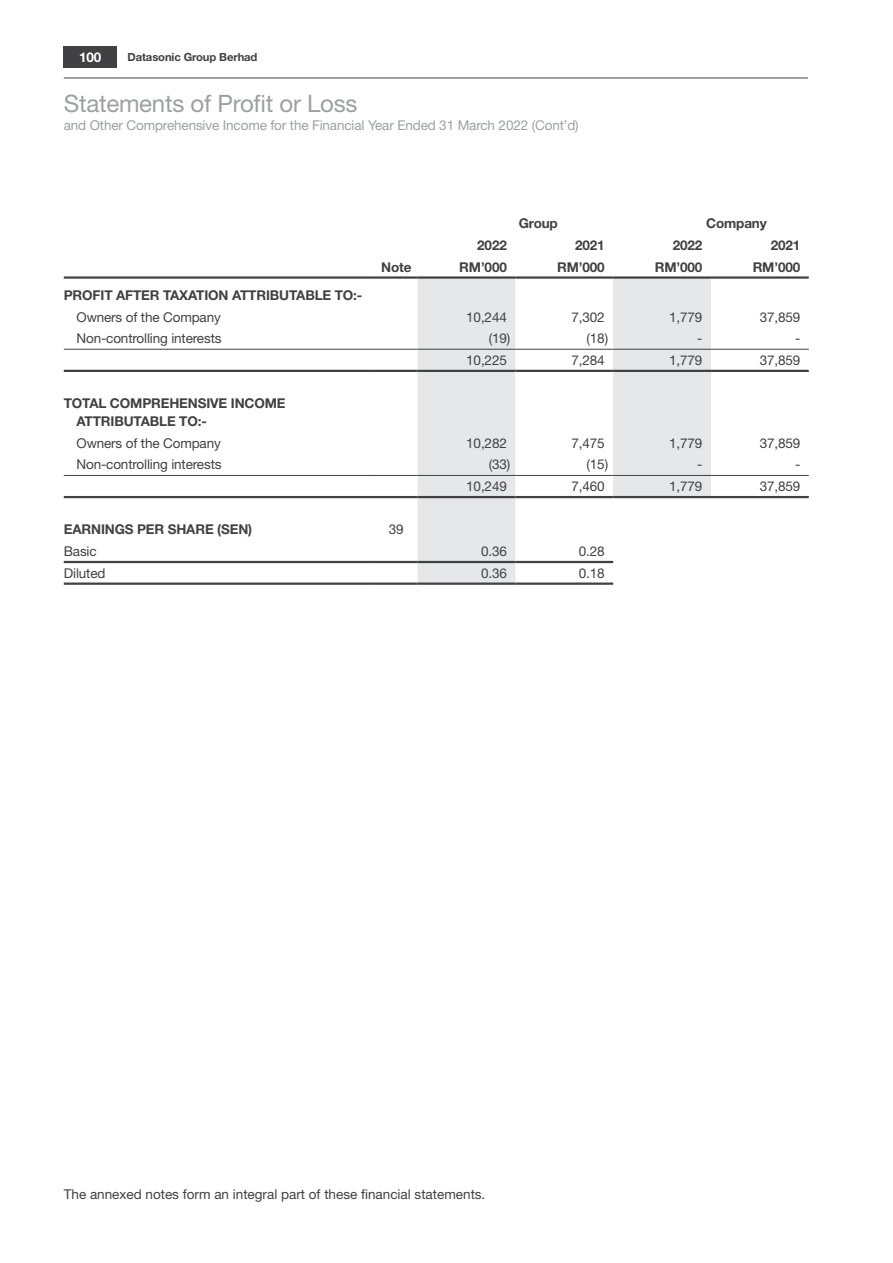
<style>
.page{position:relative;width:893px;height:1263px;background:#fff}
.page>*{position:absolute;margin:0;border:0;box-sizing:border-box;transform-origin:0 0}
.t1{font:24px "Helvetica Neue LT Std";letter-spacing:-.01em;color:#9d9fa2}
.t2{font:13.5px "Helvetica Neue LT Std";letter-spacing:-.01em;color:#414042}
.t3{font:700 13.5px/18px "Helvetica Neue LT Std";letter-spacing:-.01em;color:#414042}
.t4{font:13.5px "Helvetica Neue LT Std";letter-spacing:-.01em;color:#9d9fa2}
.t5{font:700 13.5px "Helvetica Neue LT Std";color:#fff}
.t6{font:700 11.25px "Helvetica Neue LT Std";letter-spacing:-.01em;color:#414042}
</style>
<div class="page">
<hr style="left:64px;top:78px;width:744px;height:1px;background:#414042">
<div style="left:64px;top:47px;width:53px;height:21px;background:#414042"></div>
<svg style="left:418px;top:279px;width:293px;height:305px;fill:#e6e7e8"></svg>
<hr style="left:64px;top:276px;width:311px;height:3px;background:#414042">
<hr style="left:375px;top:276px;width:43px;height:3px;background:#414042">
<hr style="left:418px;top:276px;width:97px;height:3px;background:#414042">
<hr style="left:515px;top:276px;width:98px;height:3px;background:#414042">
<hr style="left:613px;top:276px;width:98px;height:3px;background:#414042">
<hr style="left:711px;top:276px;width:98px;height:3px;background:#414042">
<hr style="left:64px;top:349px;width:311px;height:1px;background:#414042">
<hr style="left:375px;top:349px;width:43px;height:1px;background:#414042">
<hr style="left:418px;top:349px;width:97px;height:1px;background:#414042">
<hr style="left:515px;top:349px;width:98px;height:1px;background:#414042">
<hr style="left:613px;top:349px;width:98px;height:1px;background:#414042">
<hr style="left:711px;top:349px;width:98px;height:1px;background:#414042">
<hr style="left:64px;top:370px;width:311px;height:2px;background:#414042">
<hr style="left:375px;top:370px;width:43px;height:2px;background:#414042">
<hr style="left:418px;top:370px;width:97px;height:2px;background:#414042">
<hr style="left:515px;top:370px;width:98px;height:2px;background:#414042">
<hr style="left:613px;top:370px;width:98px;height:2px;background:#414042">
<hr style="left:711px;top:370px;width:98px;height:2px;background:#414042">
<hr style="left:64px;top:475px;width:311px;height:1px;background:#414042">
<hr style="left:375px;top:475px;width:43px;height:1px;background:#414042">
<hr style="left:418px;top:475px;width:97px;height:1px;background:#414042">
<hr style="left:515px;top:475px;width:98px;height:1px;background:#414042">
<hr style="left:613px;top:475px;width:98px;height:1px;background:#414042">
<hr style="left:711px;top:475px;width:98px;height:1px;background:#414042">
<hr style="left:64px;top:496px;width:311px;height:2px;background:#414042">
<hr style="left:375px;top:496px;width:43px;height:2px;background:#414042">
<hr style="left:418px;top:496px;width:97px;height:2px;background:#414042">
<hr style="left:515px;top:496px;width:98px;height:2px;background:#414042">
<hr style="left:613px;top:496px;width:98px;height:2px;background:#414042">
<hr style="left:711px;top:496px;width:98px;height:2px;background:#414042">
<hr style="left:64px;top:561px;width:311px;height:2px;background:#414042">
<hr style="left:375px;top:561px;width:43px;height:2px;background:#414042">
<hr style="left:418px;top:561px;width:97px;height:2px;background:#414042">
<hr style="left:515px;top:561px;width:98px;height:2px;background:#414042">
<hr style="left:64px;top:582px;width:311px;height:3px;background:#414042">
<hr style="left:375px;top:582px;width:43px;height:3px;background:#414042">
<hr style="left:418px;top:582px;width:97px;height:3px;background:#414042">
<hr style="left:515px;top:582px;width:98px;height:3px;background:#414042">
<p class="t5" style="left:79px;top:49px;width:24px">100</p>
<p class="t6" style="left:128px;top:50px;width:131px">Datasonic Group Berhad</p>
<h1 class="t1" style="left:64px;top:89px;width:295px">Statements of Profit or Loss</h1>
<p class="t4" style="left:64px;top:117px;width:516px">and Other Comprehensive Income for the Financial Year Ended 31 March 2022 (Cont’d)</p>
<p class="t3" style="left:519px;top:214px;width:41px">Group</p>
<p class="t3" style="left:706px;top:214px;width:62px">Company</p>
<p class="t3" style="left:477px;top:236px;width:31px">2022</p>
<p class="t3" style="left:575px;top:236px;width:31px">2021</p>
<p class="t3" style="left:673px;top:236px;width:31px">2022</p>
<p class="t3" style="left:771px;top:236px;width:31px">2021</p>
<p class="t3" style="left:381px;top:257px;width:32px">Note</p>
<p class="t3" style="left:459px;top:257px;width:49px">RM’000</p>
<p class="t3" style="left:557px;top:257px;width:49px">RM’000</p>
<p class="t3" style="left:655px;top:257px;width:49px">RM’000</p>
<p class="t3" style="left:753px;top:257px;width:49px">RM’000</p>
<p class="t3" style="left:64px;top:286px;width:300px">PROFIT AFTER TAXATION ATTRIBUTABLE TO:-</p>
<p class="t2" style="left:77px;top:309px;width:146px">Owners of the Company</p>
<p class="t2" style="left:466px;top:309px;width:42px">10,244</p>
<p class="t2" style="left:571px;top:309px;width:35px">7,302</p>
<p class="t2" style="left:669px;top:309px;width:35px">1,779</p>
<p class="t2" style="left:760px;top:309px;width:42px">37,859</p>
<p class="t2" style="left:77px;top:330px;width:147px">Non-controlling interests</p>
<p class="t2" style="left:489px;top:330px;width:23px">(19)</p>
<p class="t2" style="left:587px;top:330px;width:23px">(18)</p>
<p class="t2" style="left:697px;top:330px;width:7px">-</p>
<p class="t2" style="left:795px;top:330px;width:7px">-</p>
<p class="t2" style="left:466px;top:352px;width:42px">10,225</p>
<p class="t2" style="left:571px;top:352px;width:35px">7,284</p>
<p class="t2" style="left:669px;top:352px;width:35px">1,779</p>
<p class="t2" style="left:760px;top:352px;width:42px">37,859</p>
<p class="t3" style="left:77px;top:394px;width:211px;text-indent:-13px">TOTAL COMPREHENSIVE INCOME<br>ATTRIBUTABLE TO:-</p>
<p class="t2" style="left:77px;top:435px;width:146px">Owners of the Company</p>
<p class="t2" style="left:466px;top:435px;width:42px">10,282</p>
<p class="t2" style="left:571px;top:435px;width:35px">7,475</p>
<p class="t2" style="left:669px;top:435px;width:35px">1,779</p>
<p class="t2" style="left:760px;top:435px;width:42px">37,859</p>
<p class="t2" style="left:77px;top:457px;width:147px">Non-controlling interests</p>
<p class="t2" style="left:489px;top:457px;width:23px">(33)</p>
<p class="t2" style="left:587px;top:457px;width:23px">(15)</p>
<p class="t2" style="left:697px;top:457px;width:7px">-</p>
<p class="t2" style="left:795px;top:457px;width:7px">-</p>
<p class="t2" style="left:466px;top:478px;width:42px">10,249</p>
<p class="t2" style="left:571px;top:478px;width:35px">7,460</p>
<p class="t2" style="left:669px;top:478px;width:35px">1,779</p>
<p class="t2" style="left:760px;top:478px;width:42px">37,859</p>
<p class="t3" style="left:64px;top:520px;width:190px">EARNINGS PER SHARE (SEN)</p>
<p class="t2" style="left:389px;top:521px;width:16px">39</p>
<p class="t2" style="left:64px;top:543px;width:34px">Basic</p>
<p class="t2" style="left:481px;top:543px;width:27px">0.36</p>
<p class="t2" style="left:579px;top:543px;width:27px">0.28</p>
<p class="t2" style="left:64px;top:565px;width:43px">Diluted</p>
<p class="t2" style="left:481px;top:565px;width:27px">0.36</p>
<p class="t2" style="left:579px;top:565px;width:27px">0.18</p>
<p class="t2" style="left:64px;top:1186px;width:423px">The annexed notes form an integral part of these financial statements.</p>
</div>
